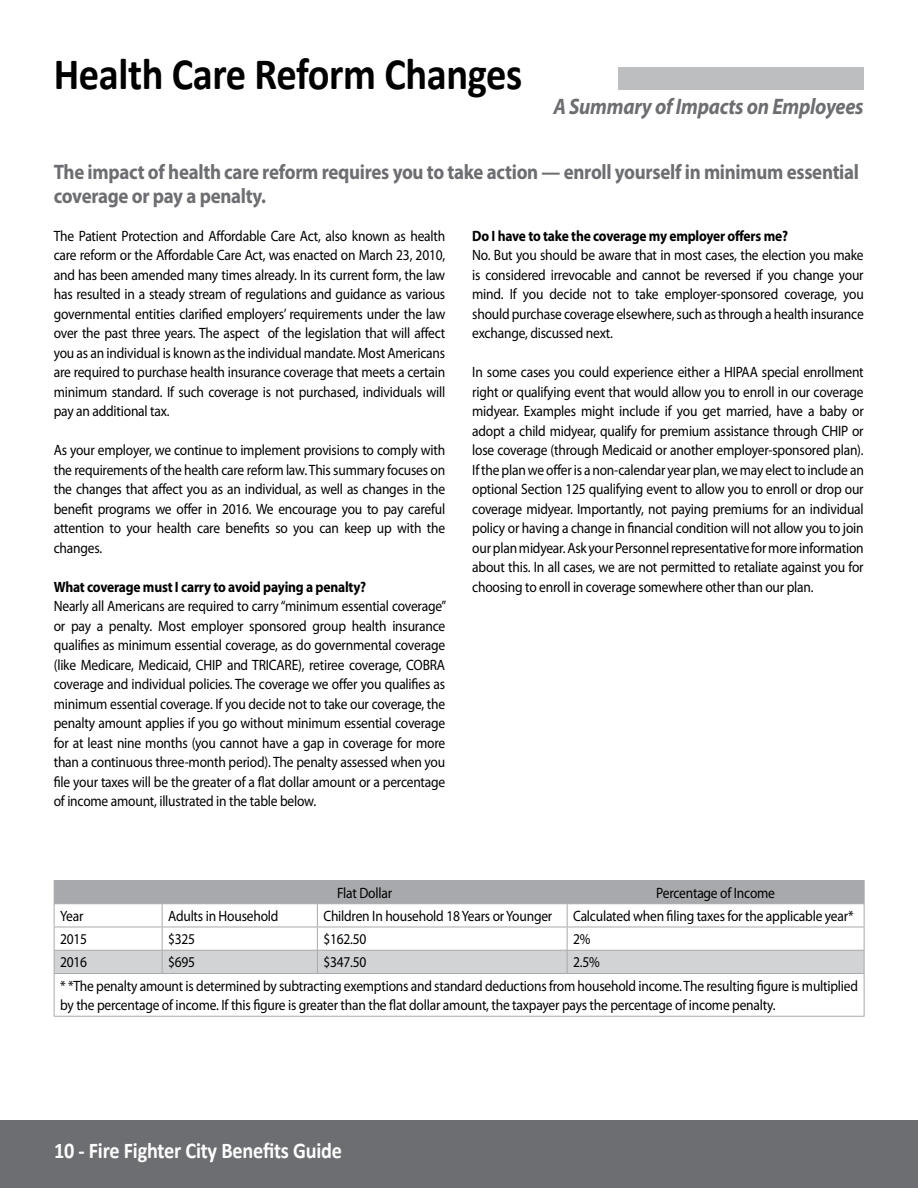
<style>
.page{position:relative;width:918px;height:1188px;background:#fff}
.page>*{position:absolute;margin:0;border:0;box-sizing:border-box;transform-origin:0 0}
.t1{font:700 45px "Calibri";letter-spacing:-.01em;color:#000;scale:.9 1}
.t2{font:700 22.5px "Calibri";letter-spacing:-.01em;color:#fff;scale:.9 1}
.t3{font:italic 700 22.5px "Myriad Pro";letter-spacing:-.015em;color:#6d6e71;scale:.9 1}
.t4{font:700 21px/24px "Myriad Pro";letter-spacing:-.015em;color:#6d6e71;scale:.9 1}
.t5{font:15px/19.5px "Myriad Pro";letter-spacing:-.015em;color:#000;text-align:justify;scale:.9 1}
.t6{font:700 15px "Myriad Pro";letter-spacing:-.015em;color:#000;scale:.9 1}
</style>
<div class="page">
<div style="left:0;top:1120px;width:918px;height:68px;background:#6d6e71"></div>
<div style="left:618px;top:67px;width:246px;height:23px;background:#bcbec0"></div>
<svg style="left:54px;top:880px;width:811px;height:93px"></svg>
<hr style="left:54px;top:973px;width:108px;height:1px;background:#a7a9ac">
<hr style="left:54px;top:974px;width:1px;height:42px;background:#a7a9ac">
<hr style="left:162px;top:973px;width:155px;height:1px;background:#a7a9ac">
<hr style="left:317px;top:973px;width:250px;height:1px;background:#a7a9ac">
<hr style="left:567px;top:973px;width:298px;height:1px;background:#a7a9ac">
<hr style="left:864px;top:974px;width:1px;height:42px;background:#a7a9ac">
<hr style="left:54px;top:1016px;width:108px;height:1px;background:#a7a9ac">
<hr style="left:162px;top:1016px;width:155px;height:1px;background:#a7a9ac">
<hr style="left:317px;top:1016px;width:250px;height:1px;background:#a7a9ac">
<hr style="left:567px;top:1016px;width:298px;height:1px;background:#a7a9ac">
<h1 class="t1" style="left:54px;top:45px;width:522px">Health Care Reform Changes</h1>
<h2 class="t3" style="left:554px;top:91px;width:346px">A Summary of Impacts on Employees</h2>
<h3 class="t4" style="left:54px;top:159px;width:896px">The impact of health care reform requires you to take action — enroll yourself in minimum essential coverage or pay a penalty.</h3>
<p class="t5" style="left:54px;top:226px;width:437px">The Patient Protection and Affordable Care Act, also known as health care reform or the Affordable Care Act, was enacted on March 23, 2010, and has been amended many times already. In its current form, the law has resulted in a steady stream of regulations and guidance as various governmental entities clarified employers’ requirements under the law over the past three years. The aspect of the legislation that will affect you as an individual is known as the individual mandate. Most Americans are required to purchase health insurance coverage that meets a certain minimum standard. If such coverage is not purchased, individuals will pay an additional tax.</p>
<p class="t5" style="left:54px;top:440px;width:437px">As your employer, we continue to implement provisions to comply with the requirements of the health care reform law. This summary focuses on the changes that affect you as an individual, as well as changes in the benefit programs we offer in 2016. We encourage you to pay careful attention to your health care benefits so you can keep up with the changes.</p>
<p class="t6" style="left:54px;top:577px;width:349px">What coverage must I carry to avoid paying a penalty?</p>
<p class="t5" style="left:54px;top:596px;width:438px">Nearly all Americans are required to carry “minimum essential coverage” or pay a penalty. Most employer sponsored group health insurance qualifies as minimum essential coverage, as do governmental coverage (like Medicare, Medicaid, CHIP and TRICARE), retiree coverage, COBRA coverage and individual policies. The coverage we offer you qualifies as minimum essential coverage. If you decide not to take our coverage, the penalty amount applies if you go without minimum essential coverage for at least nine months (you cannot have a gap in coverage for more than a continuous three-month period). The penalty assessed when you file your taxes will be the greater of a flat dollar amount or a percentage of income amount, illustrated in the table below.</p>
<p class="t6" style="left:472px;top:226px;width:352px">Do I have to take the coverage my employer offers me?</p>
<p class="t5" style="left:472px;top:245px;width:437px">No. But you should be aware that in most cases, the election you make is considered irrevocable and cannot be reversed if you change your mind. If you decide not to take employer-sponsored coverage, you should purchase coverage elsewhere, such as through a health insurance exchange, discussed next.</p>
<p class="t5" style="left:472px;top:362px;width:437px">In some cases you could experience either a HIPAA special enrollment right or qualifying event that would allow you to enroll in our coverage midyear. Examples might include if you get married, have a baby or adopt a child midyear, qualify for premium assistance through CHIP or lose coverage (through Medicaid or another employer-sponsored plan).<br>If the plan we offer is a non-calendar year plan, we may elect to include an optional Section 125 qualifying event to allow you to enroll or drop our coverage midyear. Importantly, not paying premiums for an individual policy or having a change in financial condition will not allow you to join our plan midyear. Ask your Personnel representative for more information about this. In all cases, we are not permitted to retaliate against you for choosing to enroll in coverage somewhere other than our plan.</p>
<p class="t5" style="left:337px;top:883px;width:63px">Flat Dollar</p>
<p class="t5" style="left:656px;top:883px;width:134px">Percentage of Income</p>
<p class="t5" style="left:60px;top:906px;width:27px">Year</p>
<p class="t5" style="left:168px;top:906px;width:124px">Adults in Household</p>
<p class="t5" style="left:323px;top:906px;width:256px">Children In household 18 Years or Younger</p>
<p class="t5" style="left:573px;top:906px;width:313px">Calculated when filing taxes for the applicable year*</p>
<p class="t5" style="left:60px;top:929px;width:32px">2015</p>
<p class="t5" style="left:168px;top:929px;width:32px">$325</p>
<p class="t5" style="left:323px;top:929px;width:49px">$162.50</p>
<p class="t5" style="left:573px;top:929px;width:21px">2%</p>
<p class="t5" style="left:60px;top:952px;width:32px">2016</p>
<p class="t5" style="left:168px;top:952px;width:32px">$695</p>
<p class="t5" style="left:323px;top:952px;width:49px">$347.50</p>
<p class="t5" style="left:60px;top:951px;width:888px;line-height:23.2px;text-indent:513px">2.5%<br>* *The penalty amount is determined by subtracting exemptions and standard deductions from household income. The resulting figure is multiplied</p>
<p class="t5" style="left:60px;top:995px;width:797px">by the percentage of income. If this figure is greater than the flat dollar amount, the taxpayer pays the percentage of income penalty.</p>
<h2 class="t2" style="left:54px;top:1137px;width:322px">10 - Fire Fighter City Benefits Guide</h2>
</div>
